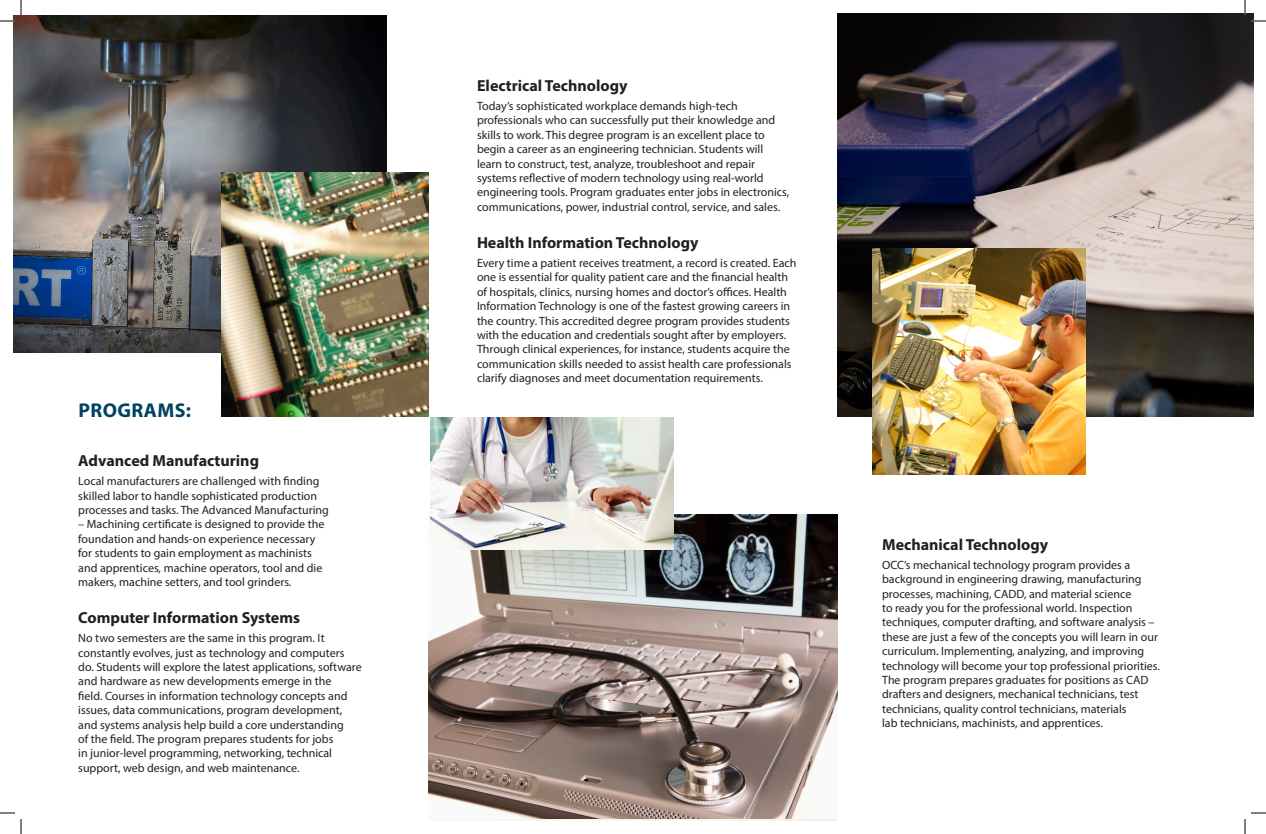
<style>
.page{position:relative;width:1266px;height:834px;background:#fff}
.page>*{position:absolute;margin:0;border:0;box-sizing:border-box;transform-origin:0 0}
.t1{font:700 20px "Myriad Pro";letter-spacing:.02em;color:#004262}
.t2{font:700 16px "Myriad Pro";color:#231f20}
.t3{font:12px/14.4px "Myriad Pro";color:#231f20}
</style>
<div class="page">
<img style="left:837px;top:13px;width:417px;height:404px">
<img style="left:13px;top:15px;width:374px;height:337px">
<img style="left:221px;top:172px;width:208px;height:245px">
<img style="left:872px;top:248px;width:213px;height:226px">
<img style="left:429px;top:515px;width:408px;height:304px">
<img style="left:430px;top:417px;width:243px;height:132px">
<svg style="left:0;top:0;width:22px;height:22px"></svg>
<svg style="left:0;top:812px;width:22px;height:22px"></svg>
<svg style="left:1244px;top:0;width:22px;height:22px"></svg>
<svg style="left:1244px;top:812px;width:22px;height:22px"></svg>
<p class="t1" style="left:78px;top:397px;width:114px">PROGRAMS:</p>
<p class="t2" style="left:78px;top:451px;width:182px">Advanced Manufacturing</p>
<p class="t3" style="left:78px;top:474px;width:252px">Local manufacturers are challenged with finding skilled labor to handle sophisticated production processes and tasks. The Advanced Manufacturing</p>
<p class="t3" style="left:78px;top:517px;width:248px">– Machining certificate is designed to provide the foundation and hands-on experience necessary for students to gain employment as machinists and apprentices, machine operators, tool and die makers, machine setters, and tool grinders.</p>
<p class="t2" style="left:78px;top:607px;width:223px">Computer Information Systems</p>
<p class="t3" style="left:78px;top:631px;width:285px">No two semesters are the same in this program. It constantly evolves, just as technology and computers do. Students will explore the latest applications, software and hardware as new developments emerge in the<br>field. Courses in information technology concepts and issues, data communications, program development, and systems analysis help build a core understanding<br>of the field. The program prepares students for jobs<br>in junior-level programming, networking, technical support, web design, and web maintenance.</p>
<p class="t2" style="left:477px;top:75px;width:152px">Electrical Technology</p>
<p class="t3" style="left:477px;top:99px;width:314px">Today’s sophisticated workplace demands high-tech professionals who can successfully put their knowledge and skills to work. This degree program is an excellent place to begin a career as an engineering technician. Students will learn to construct, test, analyze, troubleshoot and repair systems reflective of modern technology using real-world engineering tools. Program graduates enter jobs in electronics, communications, power, industrial control, service, and sales.</p>
<p class="t2" style="left:477px;top:232px;width:223px">Health Information Technology</p>
<p class="t3" style="left:477px;top:256px;width:321px">Every time a patient receives treatment, a record is created. Each one is essential for quality patient care and the financial health of hospitals, clinics, nursing homes and doctor’s offices. Health Information Technology is one of the fastest growing careers in the country. This accredited degree program provides students with the education and credentials sought after by employers.<br>Through clinical experiences, for instance, students acquire the communication skills needed to assist health care professionals clarify diagnoses and meet documentation requirements.</p>
<p class="t2" style="left:882px;top:534px;width:168px">Mechanical Technology</p>
<p class="t3" style="left:882px;top:557px;width:279px">OCC’s mechanical technology program provides a background in engineering drawing, manufacturing processes, machining, CADD, and material science<br>to ready you for the professional world. Inspection techniques, computer drafting, and software analysis – these are just a few of the concepts you will learn in our curriculum. Implementing, analyzing, and improving technology will become your top professional priorities.<br>The program prepares graduates for positions as CAD drafters and designers, mechanical technicians, test technicians, quality control technicians, materials<br>lab technicians, machinists, and apprentices.</p>
</div>
